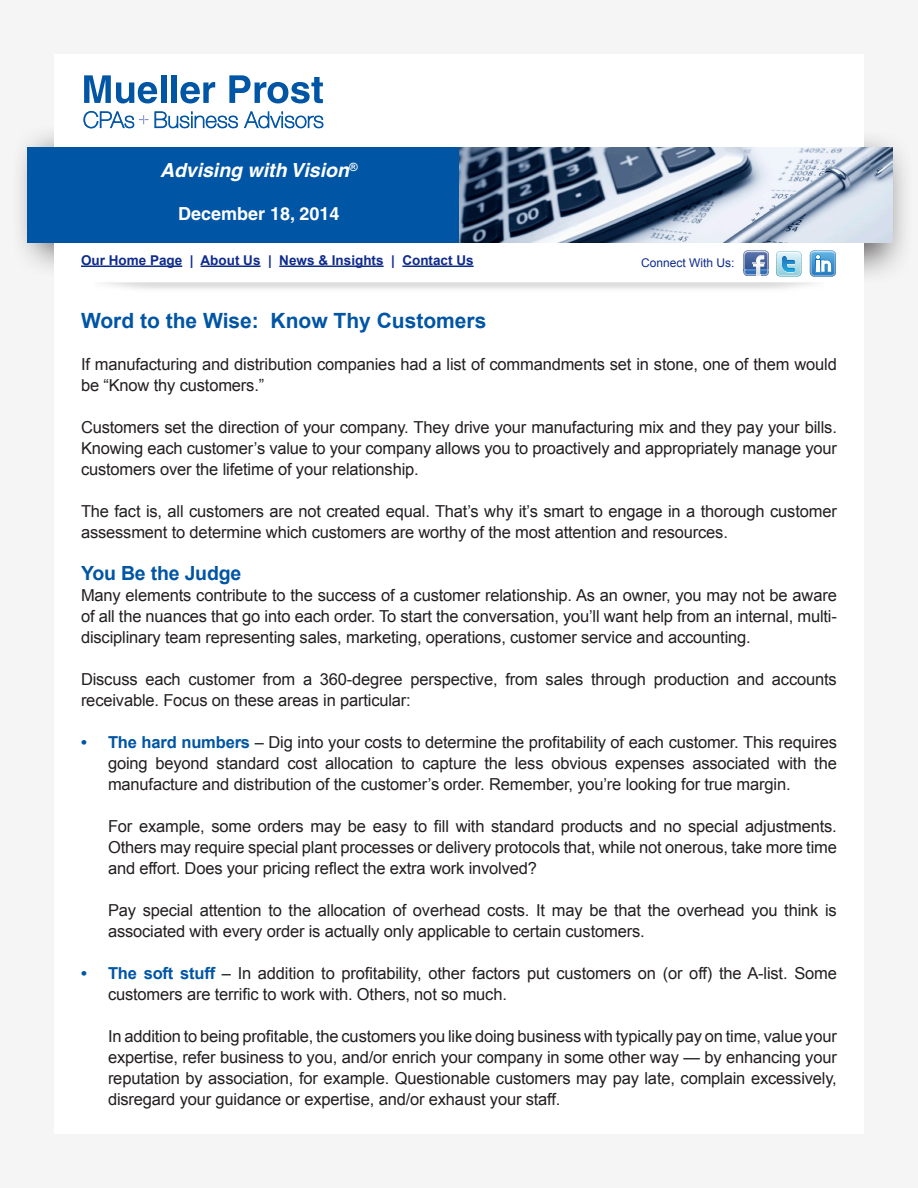
<style>
.page{position:relative;width:918px;height:1188px;background:#fff}
.page>*{position:absolute;margin:0;border:0;box-sizing:border-box;transform-origin:0 0}
.t1{font:700 21px "Arial";color:#0155a5}
.t2{font:italic 700 19.5px "Helvetica";color:#fff}
.t3{font:700 19.5px "Arial";letter-spacing:-.01em;color:#0155a5}
.t4{font:700 18px "Helvetica";color:#fff}
.t5{font:16.5px/21px "Arial";letter-spacing:-.01em;color:#231f20}
.t6{font:700 13.5px "Arial";color:#0e2b8d}
.t7{font:12px "Arial";color:#0e2b8d}
.s1{font-weight:700;color:#0155a5}
</style>
<div class="page">
<div style="left:0;top:1px;width:918px;height:1187px;background:#f5f5f6"></div>
<div style="left:11px;top:123px;width:467px;height:156px;background:#231f20;opacity:.75"></div>
<div style="left:431px;top:129px;width:484px;height:156px;background:#231f20;opacity:.75"></div>
<div style="left:54px;top:54px;width:810px;height:1080px;background:#fff"></div>
<img style="left:459px;top:147px;width:433px;height:96px">
<div style="left:27px;top:147px;width:432px;height:96px;background:#0155a5"></div>
<svg style="left:84px;top:75px;width:73px;height:28px"></svg>
<div style="left:161px;top:75px;width:5px;height:28px;background:#0155a5"></div>
<div style="left:172px;top:75px;width:5px;height:28px;background:#0155a5"></div>
<svg style="left:180px;top:82px;width:35px;height:21px"></svg>
<svg style="left:229px;top:75px;width:94px;height:28px"></svg>
<svg style="left:83px;top:111px;width:240px;height:17px"></svg>
<hr style="left:81px;top:266px;width:101px;height:1px;background:#0e2b8d">
<hr style="left:201px;top:266px;width:60px;height:1px;background:#0e2b8d">
<hr style="left:279px;top:266px;width:105px;height:1px;background:#0e2b8d">
<hr style="left:402px;top:266px;width:72px;height:1px;background:#0e2b8d">
<svg style="left:743px;top:250px;width:26px;height:26px"></svg>
<img style="left:744px;top:251px;width:24px;height:5px">
<svg style="left:776px;top:251px;width:26px;height:26px"></svg>
<svg style="left:810px;top:250px;width:26px;height:27px"></svg>
<p class="t2" style="left:160px;top:158px;width:199px">Advising with Vision<sup>®</sup></p>
<p class="t4" style="left:178px;top:203px;width:163px">December 18, 2014</p>
<p class="t6" style="left:81px;top:251px;width:394px">Our Home Page | About Us | News &amp; Insights | Contact Us</p>
<p class="t7" style="left:641px;top:255px;width:95px">Connect With Us:</p>
<p class="t1" style="left:81px;top:307px;width:407px">Word to the Wise: Know Thy Customers</p>
<p class="t5" style="left:81px;top:354px;width:757px">If manufacturing and distribution companies had a list of commandments set in stone, one of them would be “Know thy customers.”</p>
<p class="t5" style="left:81px;top:417px;width:757px;text-align:justify">Customers set the direction of your company. They drive your manufacturing mix and they pay your bills.<br>Knowing each customer’s value to your company allows you to proactively and appropriately manage your customers over the lifetime of your relationship.</p>
<p class="t5" style="left:81px;top:501px;width:757px">The fact is, all customers are not created equal. That’s why it’s smart to engage in a thorough customer assessment to determine which customers are worthy of the most attention and resources.</p>
<p class="t3" style="left:81px;top:561px;width:162px">You Be the Judge</p>
<p class="t5" style="left:81px;top:585px;width:757px;text-align:justify">Many elements contribute to the success of a customer relationship. As an owner, you may not be aware of all the nuances that go into each order. To start the conversation, you’ll want help from an internal, multi&shy;disciplinary team representing sales, marketing, operations, customer service and accounting.</p>
<p class="t5" style="left:81px;top:669px;width:757px">Discuss each customer from a 360-degree perspective, from sales through production and accounts receivable. Focus on these areas in particular:</p>
<p class="t5" style="left:108px;top:732px;width:730px;text-align:justify;text-indent:-27px"><span class="s1">• The hard numbers</span> – Dig into your costs to determine the profitability of each customer. This requires going beyond standard cost allocation to capture the less obvious expenses associated with the manufacture and distribution of the customer’s order. Remember, you’re looking for true margin.</p>
<p class="t5" style="left:108px;top:816px;width:730px;text-align:justify">For example, some orders may be easy to fill with standard products and no special adjustments.<br>Others may require special plant processes or delivery protocols that, while not onerous, take more time and effort. Does your pricing reflect the extra work involved?</p>
<p class="t5" style="left:108px;top:900px;width:730px">Pay special attention to the allocation of overhead costs. It may be that the overhead you think is associated with every order is actually only applicable to certain customers.</p>
<p class="t5" style="left:108px;top:963px;width:730px;text-indent:-27px"><span class="s1">• The soft stuff</span> – In addition to profitability, other factors put customers on (or off) the A-list. Some customers are terrific to work with. Others, not so much.</p>
<p class="t5" style="left:108px;top:1026px;width:730px;text-align:justify">In addition to being profitable, the customers you like doing business with typically pay on time, value your expertise, refer business to you, and/or enrich your company in some other way — by enhancing your reputation by association, for example. Questionable customers may pay late, complain excessively, disregard your guidance or expertise, and/or exhaust your staff.</p>
</div>
